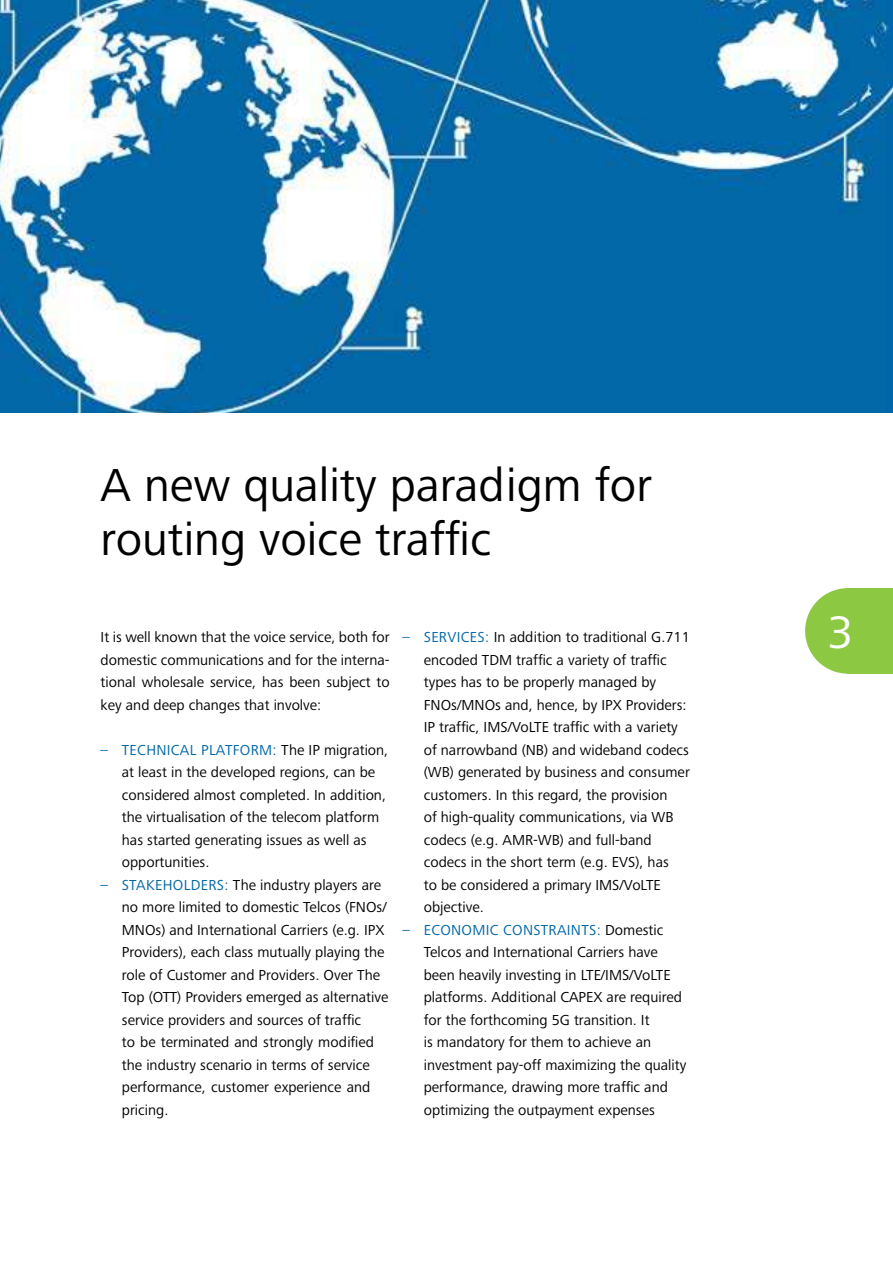
<style>
.page{position:relative;width:893px;height:1263px;background:#fff}
.page>*{position:absolute;margin:0;border:0;box-sizing:border-box;transform-origin:0 0}
.t1{font:48px/54px "Frutiger Next Pro";color:#000}
.t2{font:47.25px "Frutiger Next Pro";color:#fff}
.t3{font:15px/22.5px "Frutiger Next Pro";color:#000}
.s1{color:#0067a7}
</style>
<div class="page">
<div style="left:848px;top:588px;width:45px;height:86px;background:#8cc841"></div>
<svg style="left:805px;top:588px;width:43px;height:86px"></svg>
<img style="left:0;top:0;width:893px;height:412px">
<h1 class="t1" style="left:101px;top:461px;width:553px">A new quality paradigm for routing voice traffic</h1>
<p class="t3" style="left:101px;top:627px;width:291px">It is well known that the voice service, both for</p>
<p class="t3" style="left:101px;top:650px;width:291px;text-align:justify">domestic communications and for the interna&shy;tional wholesale service, has been subject to key and deep changes that involve:</p>
<p class="t3" style="left:122px;top:740px;width:268px;text-indent:-21px"><span class="s1">– TECHNICAL PLATFORM:</span> The IP migration, at least in the developed regions, can be considered almost completed. In addition, the virtualisation of the telecom platform has started generating issues as well as opportunities.</p>
<p class="t3" style="left:122px;top:875px;width:268px;text-indent:-21px"><span class="s1">– STAKEHOLDERS:</span> The industry players are no more limited to domestic Telcos (FNOs/ MNOs) and International Carriers (e.g. IPX Providers), each class mutually playing the role of Customer and Providers. Over The Top (OTT) Providers emerged as alternative service providers and sources of traffic<br>to be terminated and strongly modified the industry scenario in terms of service performance, customer experience and pricing.</p>
<p class="t3" style="left:424px;top:627px;width:268px;text-indent:-21px"><span class="s1">– SERVICES:</span> In addition to traditional G.711 encoded TDM traffic a variety of traffic types has to be properly managed by FNOs/MNOs and, hence, by IPX Providers:<br>IP traffic, IMS/VoLTE traffic with a variety of narrowband (NB) and wideband codecs (WB) generated by business and consumer customers. In this regard, the provision<br>of high-quality communications, via WB codecs (e.g. AMR-WB) and full-band codecs in the short term (e.g. EVS), has<br>to be considered a primary IMS/VoLTE objective.</p>
<p class="t3" style="left:424px;top:920px;width:264px;text-indent:-21px"><span class="s1">– ECONOMIC CONSTRAINTS:</span> Domestic Telcos and International Carriers have been heavily investing in LTE/IMS/VoLTE platforms. Additional CAPEX are required for the forthcoming 5G transition. It<br>is mandatory for them to achieve an investment pay-off maximizing the quality performance, drawing more traffic and optimizing the outpayment expenses</p>
<h2 class="t2" style="left:828px;top:613px;width:27px">3</h2>
</div>
